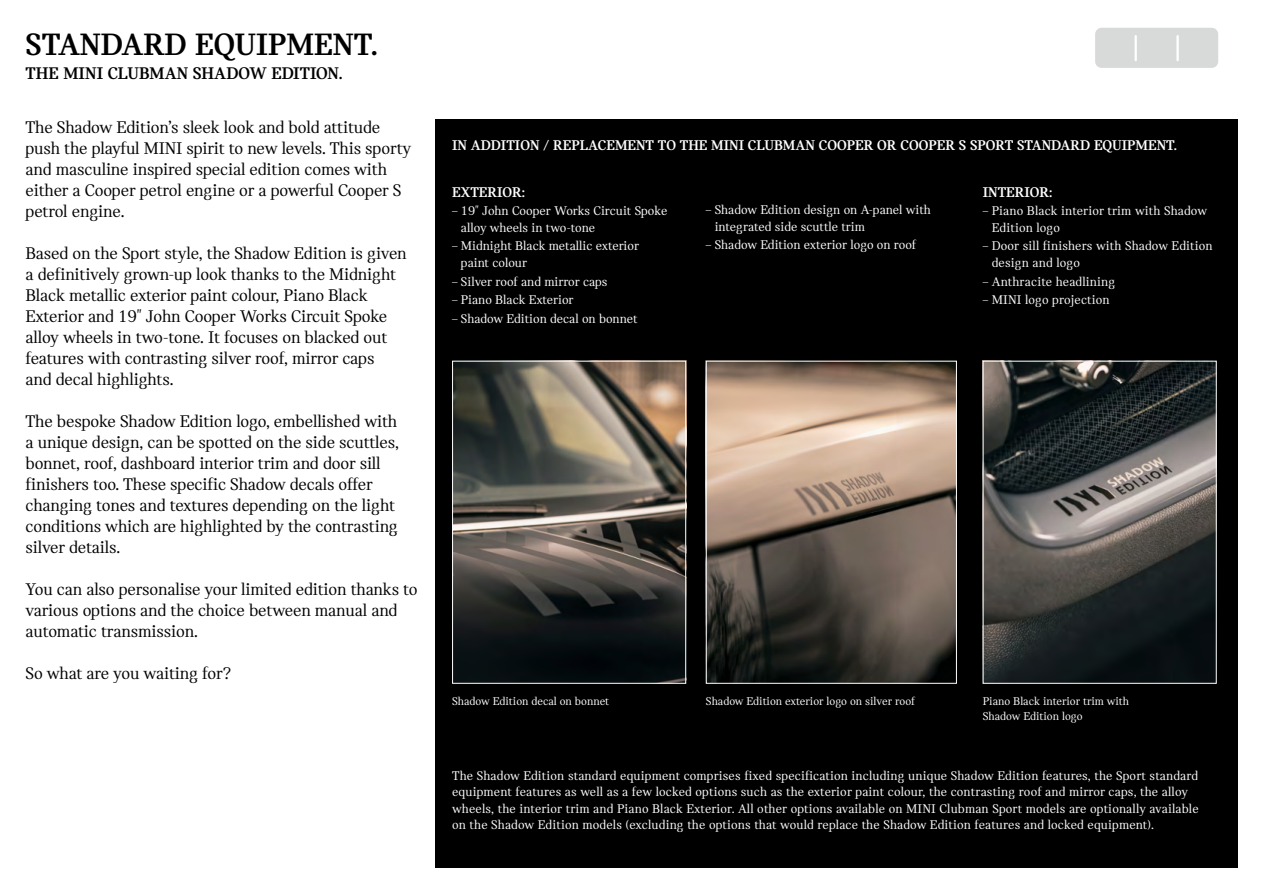
<style>
.page{position:relative;width:1263px;height:893px;background:#fff}
.page>*{position:absolute;margin:0;border:0;box-sizing:border-box;transform-origin:0 0}
.t1{font:700 33px "MINI Serif";color:#000}
.t2{font:18px/21px "MINI Serif";letter-spacing:-.01em;color:#000}
.t3{font:700 18px "MINI Serif";letter-spacing:.005em;color:#000}
.t4{font:700 15px "MINI Serif";color:#fff}
.t5{font:13.5px/16.5px "MINI Serif";letter-spacing:.01em;color:#fff}
.t6{font:12px/15px "MINI Serif";color:#fff}
</style>
<div class="page">
<div style="left:435px;top:119px;width:802px;height:748px;background:#000"></div>
<img style="left:985px;top:363px;width:229px;height:319px">
<div style="left:983px;top:361px;width:233px;height:323px;border:1px solid #fff"></div>
<img style="left:708px;top:363px;width:247px;height:319px">
<div style="left:706px;top:361px;width:251px;height:323px;border:1px solid #fff"></div>
<img style="left:454px;top:363px;width:230px;height:319px">
<div style="left:452px;top:361px;width:234px;height:323px;border:1px solid #fff"></div>
<div style="left:1094px;top:27px;width:125px;height:42px;background:#d8dada;border-radius:8px"></div>
<div style="left:1093px;top:26px;width:127px;height:44px;border:2px solid #fff;border-radius:8px"></div>
<hr style="left:1134px;top:36px;width:3px;height:24px;background:#fff">
<hr style="left:1176px;top:36px;width:3px;height:24px;background:#fff">
<h1 class="t1" style="left:26px;top:26px;width:354px">STANDARD EQUIPMENT.</h1>
<p class="t3" style="left:26px;top:63px;width:319px">THE MINI CLUBMAN SHADOW EDITION.</p>
<p class="t2" style="left:26px;top:116px;width:387px">The Shadow Edition’s sleek look and bold attitude push the playful MINI spirit to new levels. This sporty and masculine inspired special edition comes with either a Cooper petrol engine or a powerful Cooper S petrol engine.</p>
<p class="t2" style="left:26px;top:242px;width:383px">Based on the Sport style, the Shadow Edition is given a definitively grown-up look thanks to the Midnight Black metallic exterior paint colour, Piano Black Exterior and 19" John Cooper Works Circuit Spoke alloy wheels in two-tone. It focuses on blacked out features with contrasting silver roof, mirror caps<br>and decal highlights.</p>
<p class="t2" style="left:26px;top:411px;width:375px">The bespoke Shadow Edition logo, embellished with a unique design, can be spotted on the side scuttles, bonnet, roof, dashboard interior trim and door sill finishers too. These specific Shadow decals offer changing tones and textures depending on the light conditions which are highlighted by the contrasting silver details.</p>
<p class="t2" style="left:26px;top:579px;width:394px">You can also personalise your limited edition thanks to various options and the choice between manual and automatic transmission.</p>
<p class="t2" style="left:26px;top:663px;width:208px">So what are you waiting for?</p>
<p class="t4" style="left:452px;top:137px;width:726px">IN ADDITION / REPLACEMENT TO THE MINI CLUBMAN COOPER OR COOPER S SPORT STANDARD EQUIPMENT.</p>
<p class="t4" style="left:452px;top:183px;width:75px">EXTERIOR:</p>
<p class="t5" style="left:461px;top:203px;width:208px;text-indent:-9px">– 19" John Cooper Works Circuit Spoke alloy wheels in two-tone</p>
<p class="t5" style="left:461px;top:238px;width:180px;text-indent:-9px">– Midnight Black metallic exterior paint colour</p>
<p class="t5" style="left:452px;top:273px;width:157px">– Silver roof and mirror caps</p>
<p class="t5" style="left:452px;top:292px;width:123px">– Piano Black Exterior</p>
<p class="t5" style="left:452px;top:310px;width:187px">– Shadow Edition decal on bonnet</p>
<p class="t4" style="left:983px;top:183px;width:71px">INTERIOR:</p>
<p class="t5" style="left:992px;top:203px;width:217px;text-indent:-9px">– Piano Black interior trim with Shadow<br>Edition logo</p>
<p class="t5" style="left:992px;top:238px;width:222px;text-indent:-9px">– Door sill finishers with Shadow Edition design and logo</p>
<p class="t5" style="left:983px;top:273px;width:134px">– Anthracite headlining</p>
<p class="t5" style="left:983px;top:292px;width:128px">– MINI logo projection</p>
<p class="t5" style="left:715px;top:202px;width:218px;text-indent:-9px">– Shadow Edition design on A-panel with integrated side scuttle trim</p>
<p class="t5" style="left:706px;top:237px;width:212px">– Shadow Edition exterior logo on roof</p>
<p class="t6" style="left:452px;top:694px;width:159px">Shadow Edition decal on bonnet</p>
<p class="t6" style="left:706px;top:694px;width:211px">Shadow Edition exterior logo on silver roof</p>
<p class="t6" style="left:983px;top:694px;width:148px">Piano Black interior trim with<br>Shadow Edition logo</p>
<p class="t5" style="left:452px;top:767px;width:748px">The Shadow Edition standard equipment comprises fixed specification including unique Shadow Edition features, the Sport standard equipment features as well as a few locked options such as the exterior paint colour, the contrasting roof and mirror caps, the alloy wheels, the interior trim and Piano Black Exterior. All other options available on MINI Clubman Sport models are optionally available on the Shadow Edition models (excluding the options that would replace the Shadow Edition features and locked equipment).</p>
</div>
